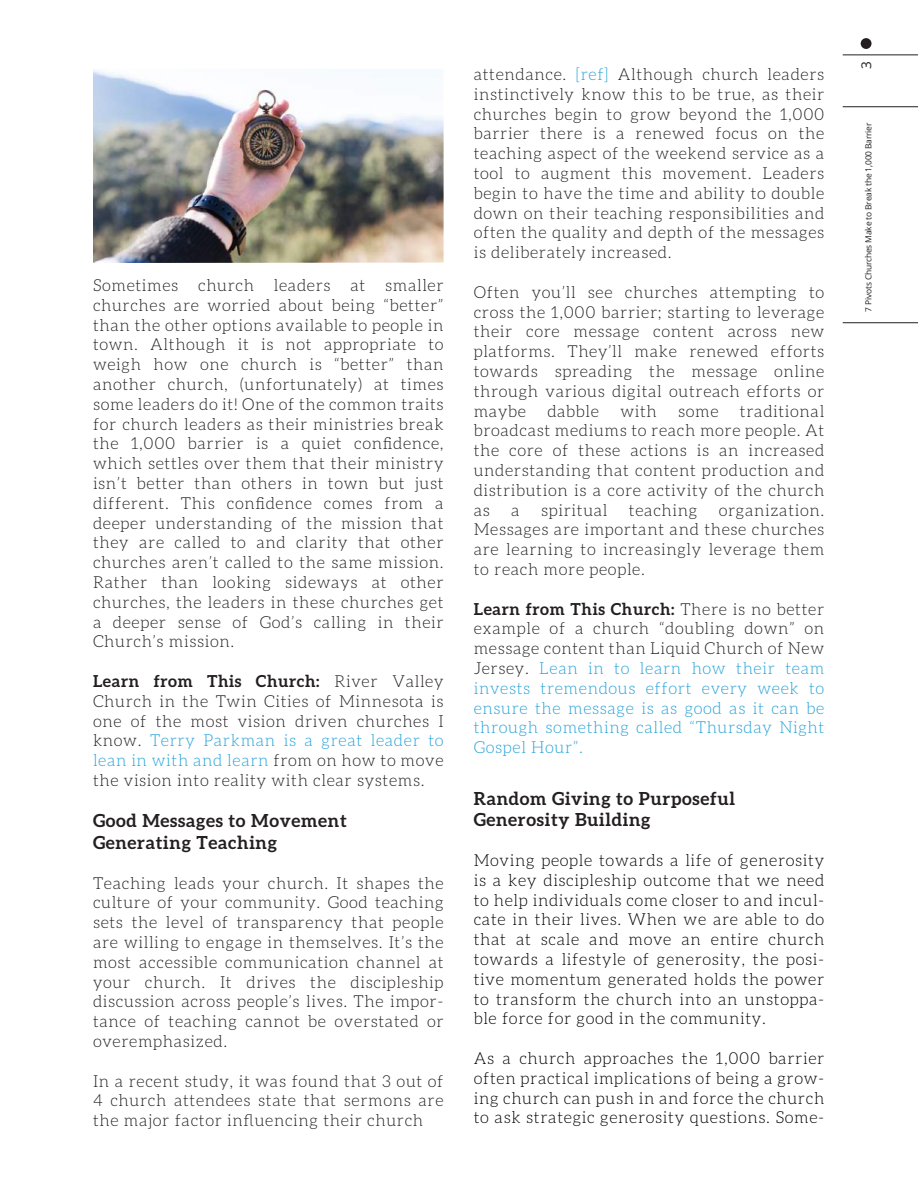
<style>
.page{position:relative;width:918px;height:1188px;background:#fff}
.page>*{position:absolute;margin:0;border:0;box-sizing:border-box;transform-origin:0 0}
.t1{font:700 18px/21.6px "Aleo";letter-spacing:.04em;color:#231f20}
.t2{font:300 16.5px/19.8px "Aleo";letter-spacing:.04em;color:#231f20;text-align:justify}
.t3{font:300 16.5px/19.8px "Aleo";letter-spacing:.04em;color:#000;text-align:justify}
.t4{font:300 16.5px/19.8px "Aleo";letter-spacing:.04em;color:#27a2d9;text-align:justify}
.t5{font:13.5px "Open Sans";color:#231f20}
.t6{font:8.4px "Open Sans";letter-spacing:-.015em;color:#231f20}
.s1{font-weight:700}
.s2{color:#27a2d9}
.s3{font-weight:700;color:#231f20}
.s4{color:#231f20}
</style>
<div class="page">
<img style="left:93px;top:69px;width:351px;height:194px">
<div style="left:861px;top:38px;width:11px;height:11px;background:#231f20;border-radius:50%"></div>
<hr style="left:843px;top:106px;width:75px;height:1px;background:#231f20">
<hr style="left:843px;top:55px;width:75px;height:1px;background:#231f20">
<hr style="left:843px;top:322px;width:75px;height:1px;background:#231f20">
<p class="t2" style="left:93px;top:275px;width:352px">Sometimes church leaders at smaller churches are worried about being “better” than the other options available to people in town. Although it is not appropriate to weigh how one church is “better” than another church, (unfortunately) at times some leaders do it! One of the common traits for church leaders as their ministries break the 1,000 barrier is a quiet confidence, which settles over them that their ministry isn’t better than others in town but just different. This confidence comes from a deeper understanding of the mission that they are called to and clarity that other churches aren’t called to the same mission.<br>Rather than looking sideways at other churches, the leaders in these churches get a deeper sense of God’s calling in their Church’s mission.</p>
<p class="t2" style="left:93px;top:671px;width:352px"><span class="s1">Learn from This Church:</span> River Valley Church in the Twin Cities of Minnesota is one of the most vision driven churches I know. <span class="s2">Terry Parkman is a great leader to lean in with and learn</span> from on how to move the vision into reality with clear systems.</p>
<p class="t1" style="left:93px;top:810px;width:255px">Good Messages to Movement<br>Generating Teaching</p>
<p class="t2" style="left:93px;top:873px;width:352px">Teaching leads your church. It shapes the culture of your community. Good teaching sets the level of transparency that people are willing to engage in themselves. It’s the most accessible communication channel at your church. It drives the discipleship discussion across people’s lives. The impor&shy;tance of teaching cannot be overstated or overemphasized.</p>
<p class="t2" style="left:93px;top:1071px;width:352px">In a recent study, it was found that 3 out of 4 church attendees state that sermons are the major factor influencing their church</p>
<p class="t2" style="left:474px;top:64px;width:352px">attendance. <span class="s2">[ref]</span> Although church leaders instinctively know this to be true, as their churches begin to grow beyond the 1,000 barrier there is a renewed focus on the teaching aspect of the weekend service as a tool to augment this movement. Leaders begin to have the time and ability to double down on their teaching responsibilities and often the quality and depth of the messages is deliberately increased.</p>
<p class="t2" style="left:474px;top:282px;width:352px">Often you’ll see churches attempting to cross the 1,000 barrier; starting to leverage their core message content across new platforms. They’ll make renewed efforts towards spreading the message online through various digital outreach efforts or maybe</p>
<p class="t2" style="left:474px;top:401px;width:352px;text-indent:266px">traditional broadcast mediums to reach more people. At the core of these actions is an increased understanding that content production and distribution is a core activity of the church as</p>
<p class="t2" style="left:547px;top:401px;width:53px">dabble</p>
<p class="t2" style="left:620px;top:401px;width:38px">with</p>
<p class="t2" style="left:678px;top:401px;width:42px">some</p>
<p class="t2" style="left:511px;top:500px;width:10px">a</p>
<p class="t2" style="left:541px;top:500px;width:68px">spiritual</p>
<p class="t2" style="left:629px;top:500px;width:70px">teaching</p>
<p class="t2" style="left:474px;top:500px;width:352px;text-indent:245px">organization.<br>Messages are important and these churches are learning to increasingly leverage them to reach more people.</p>
<p class="t4" style="left:474px;top:599px;width:352px"><span class="s3">Learn from This Church:</span> <span class="s4">There is no better example of a church “doubling down” on message content than Liquid Church of New Jersey.</span> Lean in to learn how their team invests tremendous effort every week to ensure the message is as good as it can be through something called “Thursday Night Gospel Hour”.</p>
<p class="t1" style="left:474px;top:787px;width:263px">Random Giving to Purposeful<br>Generosity Building</p>
<p class="t3" style="left:474px;top:850px;width:352px">Moving people towards a life of generosity is a key discipleship outcome that we need to help individuals come closer to and incul&shy;cate in their lives. When we are able to do that at scale and move an entire church towards a lifestyle of generosity, the posi&shy;tive momentum generated holds the power to transform the church into an unstoppa&shy;ble force for good in the community.</p>
<p class="t3" style="left:474px;top:1048px;width:352px">As a church approaches the 1,000 barrier often practical implications of being a grow&shy;ing church can push in and force the church to ask strategic generosity questions. Some-</p>
<p class="t5" style="left:857px;top:69px;width:9px;rotate:-90deg">3</p>
<p class="t6" style="left:863px;top:312px;width:191px;rotate:-90deg">7 Pivots Churches Make to Break the 1,000 Barrier</p>
</div>
